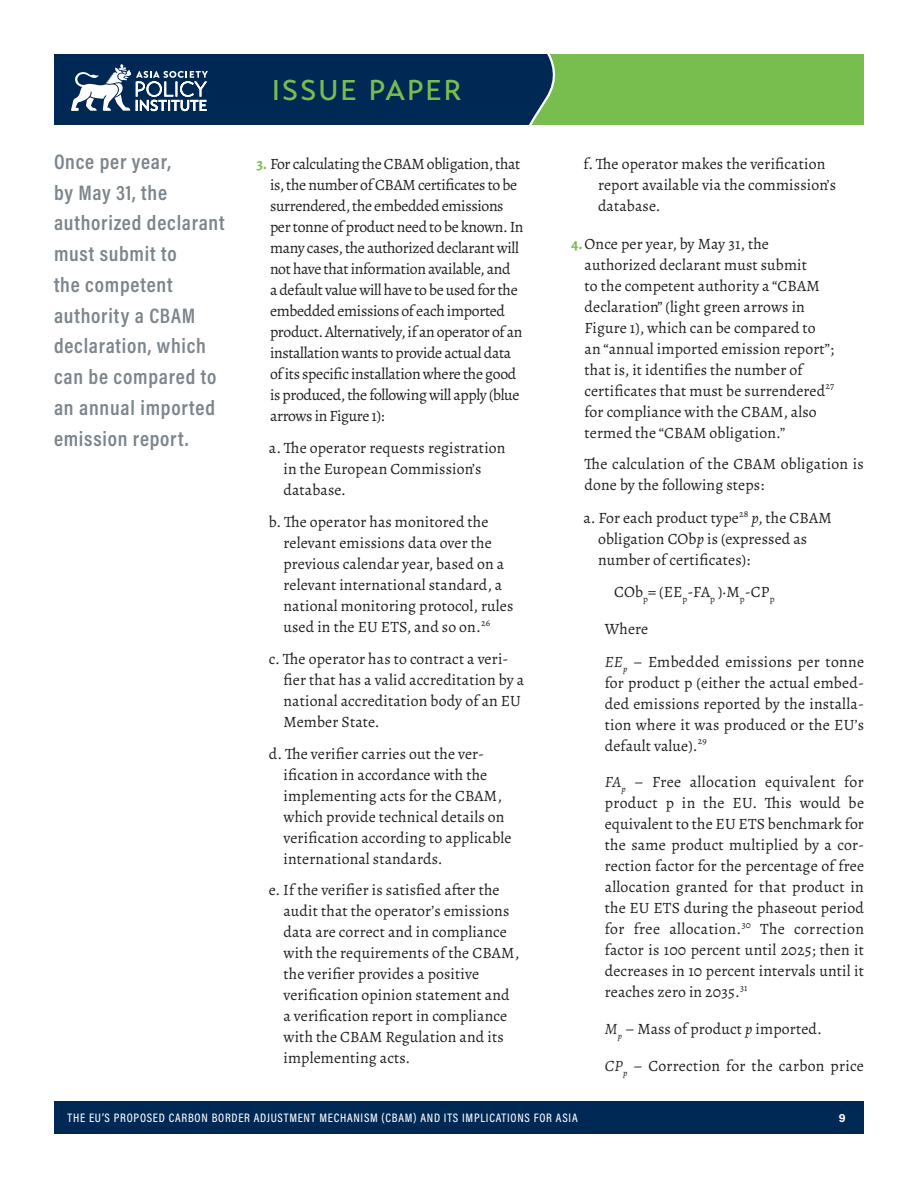
<style>
.page{position:relative;width:918px;height:1188px;background:#fff}
.page>*{position:absolute;margin:0;border:0;box-sizing:border-box;transform-origin:0 0}
.t1{font:500 28.5px "Transat Text";letter-spacing:.065em;color:#77be4e}
.pull_quote{font:600 21.15px/30.8px "Acumin Pro Cond";letter-spacing:.035em;color:#7c858c}
.body_text{font:15.75px/21px "Alegreya";letter-spacing:-.005em;color:#231f20}
.letter_bullet_text{font:15.75px/21px "Alegreya";letter-spacing:.01em;color:#231f20}
.body_text_before_bul{font:15.75px/21px "Alegreya";letter-spacing:.015em;color:#231f20}
.body_text-2{font:15.75px "Alegreya";letter-spacing:.015em;color:#231f20}
.t2{font:500 12.3px "Acumin Pro Cond";letter-spacing:.06em;color:#fff}
.t3{font:700 12px "Acumin Pro";color:#fff}
.s1{font-weight:700;color:#77be4e}
.s2{font-style:italic}
</style>
<div class="page">
<div style="left:472px;top:54px;width:392px;height:71px;background:#77be4e"></div>
<div style="left:54px;top:1102px;width:810px;height:32px;background:#002855"></div>
<svg style="left:515px;top:54px;width:41px;height:71px"></svg>
<div style="left:54px;top:54px;width:461px;height:71px;background:#002855"></div>
<svg style="left:71px;top:64px;width:137px;height:48px"></svg>
<p class="pull_quote" style="left:54px;top:146px;width:172px">Once per year,<br>by May 31, the authorized declarant must submit to<br>the competent authority a CBAM declaration, which can be compared to an annual imported emission report.</p>
<h1 class="t1" style="left:272px;top:73px;width:191px">ISSUE PAPER</h1>
<p class="body_text" style="left:270px;top:154px;width:255px;text-indent:-14px"><span class="s1">3.</span> For calculating the CBAM obligation, that is, the number of CBAM certificates to be surrendered, the embedded emissions per tonne of product need to be known. In many cases, the authorized declarant will not have that information available, and<br>a default value will have to be used for the embedded emissions of each imported product. Alternatively, if an operator of an installation wants to provide actual data of its specific installation where the good is produced, the following will apply (blue arrows in Figure 1):</p>
<p class="letter_bullet_text" style="left:284px;top:437px;width:224px;text-indent:-15px">a. The operator requests registration in the European Commission’s database.</p>
<p class="letter_bullet_text" style="left:284px;top:511px;width:231px;text-indent:-15px">b. The operator has monitored the relevant emissions data over the previous calendar year, based on a relevant international standard, a national monitoring protocol, rules used in the EU ETS, and so on.<sup>26</sup></p>
<p class="letter_bullet_text" style="left:284px;top:648px;width:242px;text-indent:-15px">c. The operator has to contract a veri&shy;fier that has a valid accreditation by a national accreditation body of an EU<br>Member State.</p>
<p class="letter_bullet_text" style="left:284px;top:743px;width:230px;text-indent:-15px">d. The verifier carries out the ver&shy;ification in accordance with the implementing acts for the CBAM, which provide technical details on verification according to applicable international standards.</p>
<p class="letter_bullet_text" style="left:284px;top:880px;width:237px;text-indent:-15px">e. If the verifier is satisfied after the audit that the operator’s emissions data are correct and in compliance with the requirements of the CBAM, the verifier provides a positive verification opinion statement and a verification report in compliance with the CBAM Regulation and its implementing acts.</p>
<p class="letter_bullet_text" style="left:598px;top:154px;width:240px;text-indent:-15px">f. The operator makes the verification report available via the commission’s database.</p>
<p class="body_text" style="left:585px;top:233px;width:251px;text-indent:-14px"><span class="s1">4.</span>Once per year, by May 31, the authorized declarant must submit<br>to the competent authority a “CBAM declaration” (light green arrows in Figure 1), which can be compared to an “annual imported emission report”; that is, it identifies the number of certificates that must be surrendered<sup>27 </sup>for compliance with the CBAM, also termed the “CBAM obligation.”</p>
<p class="body_text_before_bul" style="left:585px;top:454px;width:281px">The calculation of the CBAM obligation is done by the following steps:</p>
<p class="letter_bullet_text" style="left:598px;top:507px;width:235px;text-indent:-15px">a. For each product type<sup>28</sup> <span class="s2">p</span>, the CBAM obligation COb<span class="s2">p</span> is (expressed as number of certificates):</p>
<p class="body_text" style="left:614px;top:581px;width:162px">COb<sub>p</sub>= (EE<sub>p</sub>-FA<sub>p</sub> )∙M<sub>p</sub>-CP<sub>p</sub></p>
<p class="body_text" style="left:605px;top:618px;width:45px">Where</p>
<p class="body_text" style="left:605px;top:651px;width:261px;text-align:justify"><span class="s2">EE</span><sub>p</sub> – Embedded emissions per tonne for product p (either the actual embed&shy;ded emissions reported by the installa&shy;tion where it was produced or the EU’s default value).<sup>29</sup></p>
<p class="body_text" style="left:605px;top:771px;width:261px;text-align:justify"><span class="s2">FA</span><sub>p</sub> – Free allocation equivalent for product p in the EU. This would be equivalent to the EU ETS benchmark for the same product multiplied by a cor&shy;rection factor for the percentage of free allocation granted for that product in the EU ETS during the phaseout period for free allocation.<sup>30</sup> The correction factor is 100 percent until 2025; then it decreases in 10 percent intervals until it reaches zero in 2035.<sup>31</sup></p>
<p class="body_text" style="left:605px;top:1018px;width:219px"><span class="s2">M</span><sub>p</sub> – Mass of product <span class="s2">p</span> imported.</p>
<p class="body_text-2" style="left:605px;top:1055px;width:261px"><span class="s2">CP</span><sub>p</sub> – Correction for the carbon price</p>
<p class="t2" style="left:68px;top:1110px;width:512px">THE EU’S PROPOSED CARBON BORDER ADJUSTMENT MECHANISM (CBAM) AND ITS IMPLICATIONS FOR ASIA</p>
<p class="t3" style="left:839px;top:1109px;width:8px">9</p>
</div>
